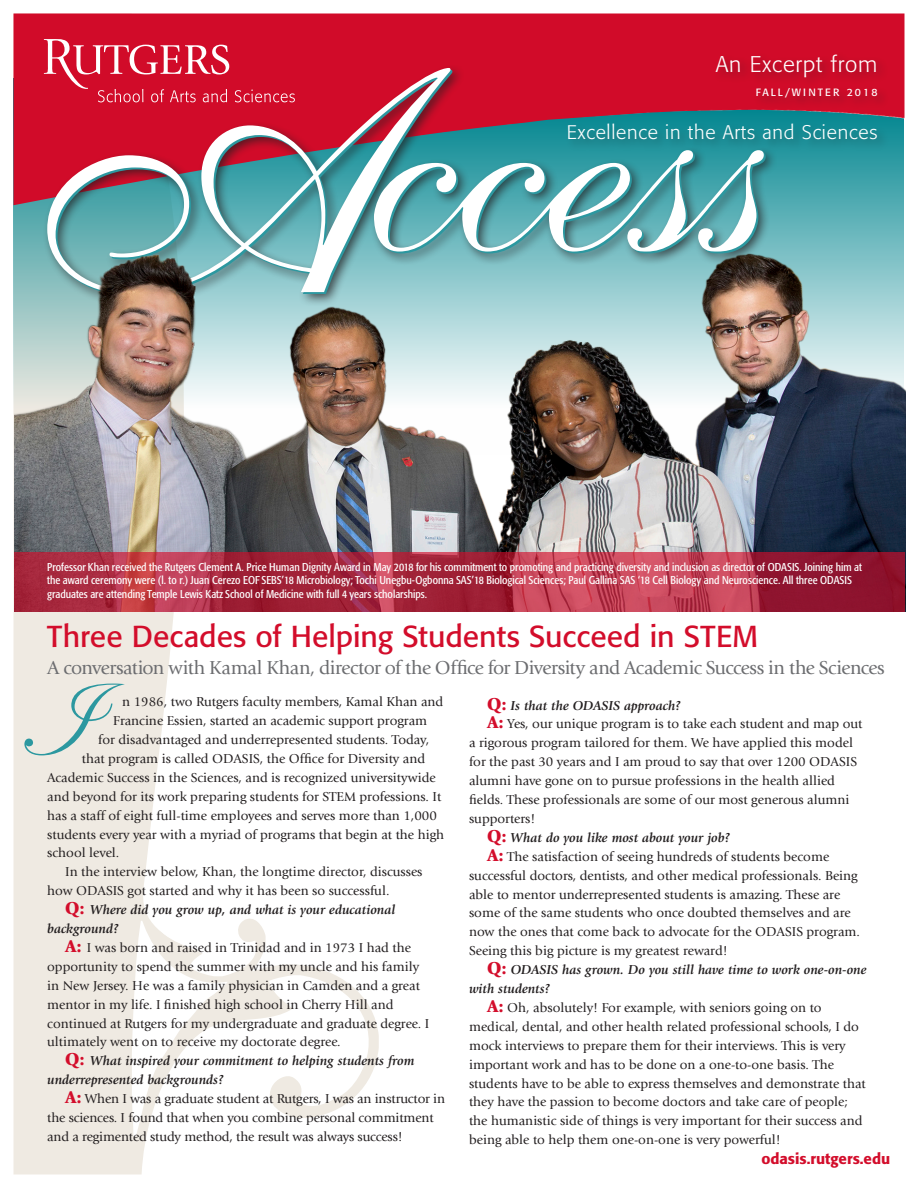
<style>
.page{position:relative;width:918px;height:1188px;background:#fff}
.page>*{position:absolute;margin:0;border:0;box-sizing:border-box;transform-origin:0 0}
.t1{font:112.5px "Regency Script";color:#2c98a0}
.Formata_MedCond_Deck{font:30px "Formata BQ";color:#d30d2b}
.t2{font:300 22.5px "Formata BQ";letter-spacing:.04em;color:#fff}
.Formata_MedCond_Deck-2{font:19.5px "Giovanni Std";letter-spacing:-.025em;color:#6c6d70}
.t3{font:300 19.5px "Formata BQ";letter-spacing:.04em;color:#fff}
.Form_Med_SC_8{font:500 15px "Formata BQ";color:#d30d2b}
.TradeGothic_Cond18_9{font:13.5px/18.9px "Giovanni Std";color:#231f20}
.giovanni_1st_P{font:13.5px "Giovanni Std";color:#231f20}
.TradeGothic_Cond18_9-2{font:italic 700 13.5px/18.9px "Giovanni Std";color:#231f20}
.Formata_MedCond_Phot{font:condensed 11.25px/13.5px "Formata BQ";color:#fff}
.Form_Med_SC_8-2{font:10.5px "Formata BQ";letter-spacing:.2em;color:#fff}
.s1{font-weight:900;font-style:normal;font-size:18px;color:#d30d2b}
.s2{font-weight:900;font-size:18px;color:#d30d2b}
</style>
<div class="page">
<img style="left:14px;top:612px;width:365px;height:562px">
<div style="left:14px;top:13px;width:890px;height:33px;background:#d10b29"></div>
<svg style="left:44px;top:39px;width:185px;height:7px"></svg>
<img style="left:14px;top:46px;width:891px;height:507px">
<svg style="left:14px;top:553px;width:891px;height:59px;background:#ad2e44"></svg>
<p class="t2" style="left:716px;top:51px;width:163px">An Excerpt from</p>
<p class="Form_Med_SC_8-2" style="left:756px;top:86px;width:123px">FALL/WINTER 2018</p>
<p class="t3" style="left:567px;top:121px;width:312px">Excellence in the Arts and Sciences</p>
<p class="Formata_MedCond_Phot" style="left:47px;top:560px;width:816px">Professor Khan received the Rutgers Clement A. Price Human Dignity Award in May 2018 for his commitment to promoting and practicing diversity and inclusion as director of ODASIS. Joining him at the award ceremony were (l. to r.) Juan Cerezo EOF SEBS’18 Microbiology; Tochi Unegbu-Ogbonna SAS’18 Biological Sciences; Paul Gallina SAS ‘18 Cell Biology and Neuroscience. All three ODASIS graduates are attending Temple Lewis Katz School of Medicine with full 4 years scholarships.</p>
<p class="Formata_MedCond_Deck" style="left:47px;top:619px;width:712px">Three Decades of Helping Students Succeed in STEM</p>
<p class="Formata_MedCond_Deck-2" style="left:47px;top:656px;width:839px">A conversation with Kamal Khan, director of the Office for Diversity and Academic Success in the Sciences</p>
<p class="t1" style="left:22px;top:670px;width:72px">I</p>
<p class="giovanni_1st_P" style="left:122px;top:694px;width:323px">n 1986, two Rutgers faculty members, Kamal Khan and</p>
<p class="giovanni_1st_P" style="left:113px;top:713px;width:315px">Francine Essien, started an academic support program</p>
<p class="giovanni_1st_P" style="left:98px;top:732px;width:332px">for disadvantaged and underrepresented students. Today,</p>
<p class="giovanni_1st_P" style="left:82px;top:751px;width:345px">that program is called ODASIS, the Office for Diversity and</p>
<p class="giovanni_1st_P" style="left:47px;top:770px;width:390px">Academic Success in the Sciences, and is recognized universitywide</p>
<p class="giovanni_1st_P" style="left:47px;top:789px;width:396px">and beyond for its work preparing students for STEM professions. It</p>
<p class="giovanni_1st_P" style="left:47px;top:808px;width:391px">has a staff of eight full-time employees and serves more than 1,000</p>
<p class="giovanni_1st_P" style="left:47px;top:827px;width:398px">students every year with a myriad of programs that begin at the high</p>
<p class="giovanni_1st_P" style="left:47px;top:845px;width:74px">school level.</p>
<p class="TradeGothic_Cond18_9" style="left:47px;top:863px;width:377px;text-indent:18px">In the interview below, Khan, the longtime director, discusses how ODASIS got started and why it has been so successful.</p>
<p class="TradeGothic_Cond18_9-2" style="left:47px;top:900px;width:350px;text-indent:18px"><span class="s1">Q:</span> Where did you grow up, and what is your educational background?</p>
<p class="TradeGothic_Cond18_9" style="left:47px;top:938px;width:383px;text-indent:18px"><span class="s2">A:</span> I was born and raised in Trinidad and in 1973 I had the opportunity to spend the summer with my uncle and his family in New Jersey. He was a family physician in Camden and a great mentor in my life. I finished high school in Cherry Hill and continued at Rutgers for my undergraduate and graduate degree. I ultimately went on to receive my doctorate degree.</p>
<p class="TradeGothic_Cond18_9-2" style="left:47px;top:1052px;width:369px;text-indent:18px"><span class="s1">Q:</span> What inspired your commitment to helping students from underrepresented backgrounds?</p>
<p class="TradeGothic_Cond18_9" style="left:47px;top:1089px;width:399px;text-indent:18px"><span class="s2">A:</span> When I was a graduate student at Rutgers, I was an instructor in the sciences. I found that when you combine personal commitment and a regimented study method, the result was always success!</p>
<p class="TradeGothic_Cond18_9-2" style="left:487px;top:696px;width:196px"><span class="s1">Q:</span> Is that the ODASIS approach?</p>
<p class="TradeGothic_Cond18_9" style="left:469px;top:715px;width:395px;text-indent:18px"><span class="s2">A:</span> Yes, our unique program is to take each student and map out a rigorous program tailored for them. We have applied this model for the past 30 years and I am proud to say that over 1200 ODASIS alumni have gone on to pursue professions in the health allied fields. These professionals are some of our most generous alumni supporters!</p>
<p class="TradeGothic_Cond18_9-2" style="left:487px;top:828px;width:245px"><span class="s1">Q:</span> What do you like most about your job?</p>
<p class="TradeGothic_Cond18_9" style="left:469px;top:847px;width:392px;text-indent:18px"><span class="s2">A:</span> The satisfaction of seeing hundreds of students become successful doctors, dentists, and other medical professionals. Being able to mentor underrepresented students is amazing. These are some of the same students who once doubted themselves and are now the ones that come back to advocate for the ODASIS program.<br>Seeing this big picture is my greatest reward!</p>
<p class="TradeGothic_Cond18_9-2" style="left:469px;top:960px;width:399px;text-indent:18px"><span class="s1">Q:</span> ODASIS has grown. Do you still have time to work one-on-one with students?</p>
<p class="TradeGothic_Cond18_9" style="left:469px;top:998px;width:398px;text-indent:18px"><span class="s2">A:</span> Oh, absolutely! For example, with seniors going on to medical, dental, and other health related professional schools, I do mock interviews to prepare them for their interviews. This is very important work and has to be done on a one-to-one basis. The students have to be able to express themselves and demonstrate that they have the passion to become doctors and take care of people; the humanistic side of things is very important for their success and being able to help them one-on-one is very powerful!</p>
<p class="Form_Med_SC_8" style="left:761px;top:1149px;width:130px">odasis.rutgers.edu</p>
</div>
